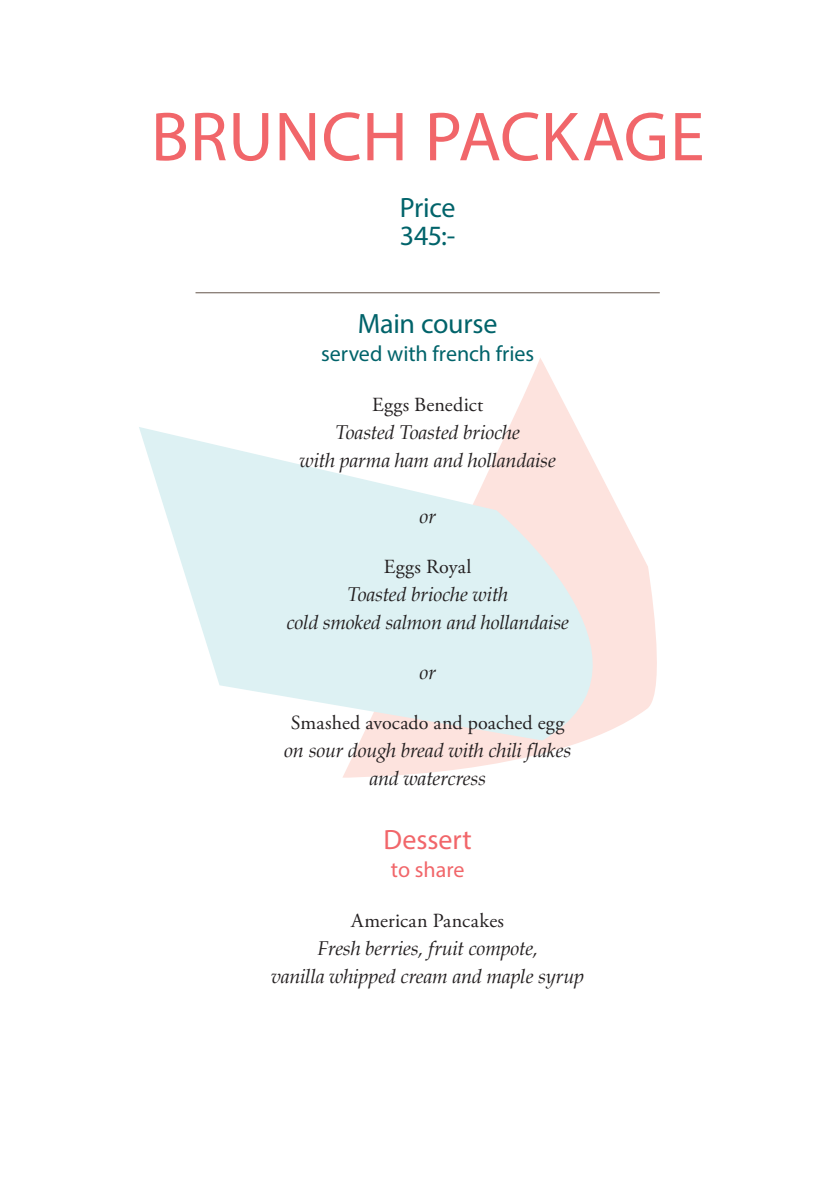
<style>
.page{position:relative;width:840px;height:1191px;background:#fff}
.page>*{position:absolute;margin:0;border:0;box-sizing:border-box;transform-origin:0 0}
.Garamond_10_14{font:70px "Myriad Pro";letter-spacing:.01em;color:#f1666a}
.Garamond_10_14-2{font:28px "Myriad Pro";letter-spacing:-.01em;color:#01636a}
.Brown_7_5_14{font:28px "Myriad Pro";color:#f1666a}
.Garamond_10_14-3{font:22px "Myriad Pro";color:#01636a}
.Brown_7_5_14-2{font:22px "Myriad Pro";color:#f1666a}
.Garamond_10_14-4{font:italic 20px/28px "Book Antiqua";letter-spacing:-.01em;color:#231f20;text-align:center}
.Garamond_10_14-5{font:20px "Adobe Garamond Pro";letter-spacing:.01em;color:#231f20}
.s1{font-family:"Adobe Garamond Pro";font-style:normal}
</style>
<div class="page">
<svg style="left:343px;top:358px;width:243px;height:420px"></svg>
<svg style="left:139px;top:427px;width:518px;height:313px;fill:#ddf1f3"></svg>
<hr style="left:195px;top:292px;width:464px;height:1px;background:#64554b">
<p class="Garamond_10_14" style="left:151px;top:94px;width:554px">BRUNCH PACKAGE</p>
<p class="Garamond_10_14-2" style="left:399px;top:190px;width:57px">Price</p>
<p class="Garamond_10_14-2" style="left:399px;top:218px;width:57px">345:-</p>
<p class="Garamond_10_14-2" style="left:357px;top:306px;width:141px">Main course</p>
<p class="Garamond_10_14-3" style="left:321px;top:340px;width:214px">served with french fries</p>
<p class="Garamond_10_14-4" style="left:299px;top:390px;width:257px"><span class="s1">Eggs Benedict<br></span>Toasted Toasted brioche<br>with parma ham and hollandaise</p>
<p class="Garamond_10_14-4" style="left:419px;top:502px;width:18px">or</p>
<p class="Garamond_10_14-4" style="left:286px;top:552px;width:284px"><span class="s1">Eggs Royal<br></span>Toasted brioche with<br>cold smoked salmon and hollandaise</p>
<p class="Garamond_10_14-4" style="left:419px;top:658px;width:18px">or</p>
<p class="Garamond_10_14-5" style="left:291px;top:711px;width:275px">Smashed avocado and poached egg</p>
<p class="Garamond_10_14-4" style="left:284px;top:736px;width:288px">on sour dough bread with chili flakes</p>
<p class="Garamond_10_14-4" style="left:369px;top:764px;width:118px">and watercress</p>
<p class="Brown_7_5_14" style="left:383px;top:822px;width:90px">Dessert</p>
<p class="Brown_7_5_14-2" style="left:390px;top:856px;width:75px">to share</p>
<p class="Garamond_10_14-4" style="left:271px;top:906px;width:314px"><span class="s1">American Pancakes<br></span>Fresh berries, fruit compote,<br>vanilla whipped cream and maple syrup</p>
</div>
